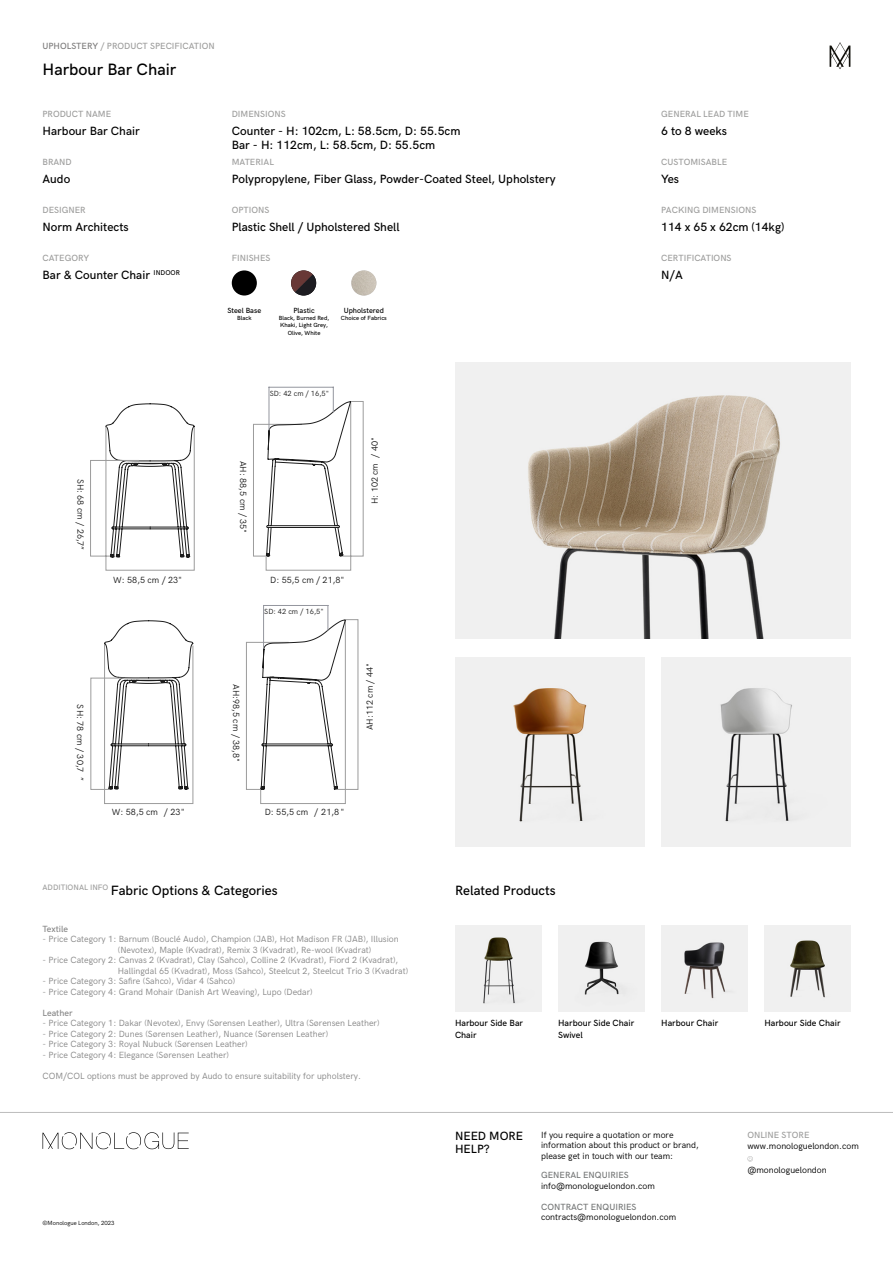
<style>
.page{position:relative;width:893px;height:1263px;background:#fff}
.page>*{position:absolute;margin:0;border:0;box-sizing:border-box;transform-origin:0 0}
.t1{font:500 16.5px "HK Grotesk";color:#000}
.t2{font:500 13.5px "HK Grotesk";color:#000}
.t3{font:500 12px/13.5px "HK Grotesk";color:#000}
.t4{font:9px/10.5px "HK Grotesk";color:#878787}
.t5{font:9px/10.5px "HK Grotesk";color:#000}
.t6{font:500 9px "HK Grotesk";color:#9d9d9c}
.t7{font:9px "HK Grotesk";color:#1c1c1c}
.t8{font:500 9px/12px "HK Grotesk";color:#000}
.t9{font:500 9px "HK Grotesk";color:#757777}
.t10{font:500 9px "HK Grotesk";color:#878787}
.t11{font:500 7.5px "HK Grotesk";color:#000}
.t12{font:7.5px "HK Grotesk";color:#1c1c1c}
.t13{font:500 6px/7.2px "HK Grotesk";color:#000;text-align:center}
.t14{font:6px "HK Grotesk";color:#000}
.s1{color:#7c7b7b}
</style>
<div class="page">
<svg style="left:747px;top:1156px;width:6px;height:5px"></svg>
<hr style="left:0;top:1112px;width:893px;height:1px;background:#bcbcbc">
<svg style="left:43px;top:1132px;width:146px;height:17px"></svg>
<svg style="left:830px;top:42px;width:20px;height:27px"></svg>
<img style="left:661px;top:926px;width:86px;height:86px">
<img style="left:455px;top:363px;width:395px;height:276px">
<img style="left:455px;top:657px;width:189px;height:189px">
<img style="left:661px;top:657px;width:189px;height:189px">
<img style="left:764px;top:926px;width:86px;height:86px">
<img style="left:558px;top:926px;width:86px;height:86px">
<div style="left:232px;top:270px;width:25px;height:25px;background:#000;border-radius:50%"></div>
<img style="left:351px;top:270px;width:25px;height:25px;border-radius:13px">
<img style="left:291px;top:270px;width:25px;height:25px;border-radius:13px">
<img style="left:455px;top:926px;width:86px;height:86px">
<svg style="left:90px;top:401px;width:274px;height:170px"></svg>
<svg style="left:266px;top:387px;width:85px;height:170px"></svg>
<hr style="left:269px;top:387px;width:64px;height:1px;background:#94969e">
<hr style="left:269px;top:387px;width:1px;height:43px;background:#94969e">
<svg style="left:90px;top:605px;width:268px;height:199px"></svg>
<hr style="left:264px;top:605px;width:64px;height:1px;background:#94969e">
<hr style="left:263px;top:605px;width:1px;height:43px;background:#94969e">
<p class="t6" style="left:43px;top:39px;width:174px"><span class="s1">UPHOLSTERY</span> / PRODUCT SPECIFICATION</p>
<h1 class="t1" style="left:43px;top:57px;width:135px">Harbour Bar Chair</h1>
<p class="t6" style="left:43px;top:107px;width:70px">PRODUCT NAME</p>
<p class="t6" style="left:232px;top:107px;width:55px">DIMENSIONS</p>
<p class="t6" style="left:661px;top:107px;width:89px">GENERAL LEAD TIME</p>
<h3 class="t3" style="left:43px;top:123px;width:99px">Harbour Bar Chair</h3>
<h3 class="t3" style="left:232px;top:123px;width:230px;line-height:14.4px">Counter - H: 102cm, L: 58.5cm, D: 55.5cm<br>Bar - H: 112cm, L: 58.5cm, D: 55.5cm</h3>
<h3 class="t3" style="left:661px;top:123px;width:67px">6 to 8 weeks</h3>
<p class="t6" style="left:43px;top:155px;width:31px">BRAND</p>
<p class="t6" style="left:232px;top:155px;width:44px">MATERIAL</p>
<p class="t6" style="left:661px;top:155px;width:67px">CUSTOMISABLE</p>
<h3 class="t3" style="left:43px;top:171px;width:29px">Audo</h3>
<h3 class="t3" style="left:232px;top:171px;width:325px">Polypropylene, Fiber Glass, Powder-Coated Steel, Upholstery</h3>
<h3 class="t3" style="left:661px;top:171px;width:19px">Yes</h3>
<p class="t6" style="left:43px;top:203px;width:45px">DESIGNER</p>
<p class="t6" style="left:232px;top:203px;width:39px">OPTIONS</p>
<p class="t6" style="left:661px;top:203px;width:97px">PACKING DIMENSIONS</p>
<h3 class="t3" style="left:43px;top:219px;width:88px">Norm Architects</h3>
<h3 class="t3" style="left:232px;top:219px;width:169px">Plastic Shell / Upholstered Shell</h3>
<h3 class="t3" style="left:661px;top:219px;width:125px">114 x 65 x 62cm (14kg)</h3>
<p class="t6" style="left:43px;top:251px;width:48px">CATEGORY</p>
<p class="t6" style="left:232px;top:251px;width:40px">FINISHES</p>
<p class="t6" style="left:661px;top:251px;width:72px">CERTIFICATIONS</p>
<h3 class="t3" style="left:43px;top:267px;width:139px">Bar &amp; Counter Chair <sup>INDOOR</sup></h3>
<h3 class="t3" style="left:661px;top:267px;width:23px">N/A</h3>
<p class="t7" style="left:87px;top:479px;width:73px;rotate:90deg">SH: 68 cm / 26,7”</p>
<p class="t7" style="left:87px;top:704px;width:78px;rotate:90deg">SH: 78 cm / 30,7 ”</p>
<p class="t11" style="left:227px;top:305px;width:35px">Steel Base</p>
<p class="t13" style="left:237px;top:314px;width:16px">Black</p>
<p class="t11" style="left:293px;top:305px;width:23px">Plastic</p>
<p class="t13" style="left:279px;top:314px;width:52px">Black, Burned Red,<br>Khaki, Light Grey,<br>Olive, White</p>
<p class="t11" style="left:344px;top:305px;width:42px">Upholstered</p>
<p class="t13" style="left:341px;top:314px;width:47px">Choice of Fabrics</p>
<p class="t12" style="left:270px;top:387px;width:61px">SD: 42 cm / 16,5"</p>
<p class="t7" style="left:250px;top:461px;width:74px;rotate:90deg">AH: 88,5 cm / 35"</p>
<p class="t7" style="left:368px;top:504px;width:69px;rotate:-90deg">H: 102 cm / 40"</p>
<p class="t7" style="left:113px;top:573px;width:71px">W: 58,5 cm / 23"</p>
<p class="t7" style="left:270px;top:573px;width:76px">D: 55,5 cm / 21,8"</p>
<p class="t12" style="left:264px;top:606px;width:61px">SD: 42 cm / 16,5"</p>
<p class="t7" style="left:243px;top:684px;width:79px;rotate:90deg">AH:98,5 cm / 38,8"</p>
<p class="t7" style="left:112px;top:805px;width:74px">W: 58,5 cm / 23"</p>
<p class="t7" style="left:265px;top:805px;width:81px">D: 55,5 cm / 21,8"</p>
<p class="t7" style="left:363px;top:730px;width:69px;rotate:-90deg">AH:112 cm / 44"</p>
<h2 class="t2" style="left:43px;top:880px;width:237px"><sup>ADDITIONAL</sup> <sup>INFO</sup> Fabric Options &amp; Categories</h2>
<p class="t10" style="left:43px;top:922px;width:27px">Textile</p>
<p class="t4" style="left:118px;top:933px;width:282px;text-indent:-75px">- Price Category 1: Barnum (Bouclé Audo), Champion (JAB), Hot Madison FR (JAB), Illusion (Nevotex), Maple (Kvadrat), Remix 3 (Kvadrat), Re-wool (Kvadrat)</p>
<p class="t4" style="left:118px;top:954px;width:292px;text-indent:-75px">- Price Category 2: Canvas 2 (Kvadrat), Clay (Sahco), Colline 2 (Kvadrat), Fiord 2 (Kvadrat),<br>Hallingdal 65 (Kvadrat), Moss (Sahco), Steelcut 2, Steelcut Trio 3 (Kvadrat)</p>
<p class="t4" style="left:43px;top:975px;width:194px">- Price Category 3: Safire (Sahco), Vidar 4 (Sahco)</p>
<p class="t4" style="left:43px;top:986px;width:272px">- Price Category 4: Grand Mohair (Danish Art Weaving), Lupo (Dedar)</p>
<p class="t10" style="left:43px;top:1006px;width:32px">Leather</p>
<p class="t4" style="left:43px;top:1017px;width:338px">- Price Category 1: Dakar (Nevotex), Envy (Sørensen Leather), Ultra (Sørensen Leather)</p>
<p class="t4" style="left:43px;top:1028px;width:287px">- Price Category 2: Dunes (Sørensen Leather), Nuance (Sørensen Leather)</p>
<p class="t4" style="left:43px;top:1038px;width:207px">- Price Category 3: Royal Nubuck (Sørensen Leather)</p>
<p class="t4" style="left:43px;top:1049px;width:188px">- Price Category 4: Elegance (Sørensen Leather)</p>
<p class="t4" style="left:43px;top:1070px;width:320px">COM/COL options must be approved by Audo to ensure suitability for upholstery.</p>
<p class="t14" style="left:43px;top:1218px;width:74px">©Monologue London, 2023</p>
<h2 class="t2" style="left:455px;top:880px;width:102px">Related Products</h2>
<p class="t8" style="left:455px;top:1017px;width:70px">Harbour Side Bar<br>Chair</p>
<p class="t8" style="left:661px;top:1016px;width:59px">Harbour Chair</p>
<p class="t8" style="left:558px;top:1016px;width:78px">Harbour Side Chair</p>
<p class="t8" style="left:764px;top:1016px;width:78px">Harbour Side Chair</p>
<p class="t8" style="left:558px;top:1028px;width:26px">Swivel</p>
<p class="t5" style="left:541px;top:1128px;width:134px">If you require a quotation or more</p>
<p class="t6" style="left:747px;top:1128px;width:64px">ONLINE STORE</p>
<p class="t5" style="left:541px;top:1139px;width:159px">information about this product or brand, please get in touch with our team:</p>
<h3 class="t3" style="left:455px;top:1128px;width:70px">NEED MORE<br>HELP?</h3>
<p class="t5" style="left:747px;top:1140px;width:113px">www.monologuelondon.com</p>
<p class="t5" style="left:747px;top:1164px;width:81px">@monologuelondon</p>
<p class="t9" style="left:541px;top:1200px;width:97px">CONTRACT ENQUIRIES</p>
<p class="t5" style="left:541px;top:1211px;width:137px">contracts@monologuelondon.com</p>
<p class="t9" style="left:541px;top:1168px;width:89px">GENERAL ENQUIRIES</p>
<p class="t5" style="left:541px;top:1180px;width:115px">info@monologuelondon.com</p>
</div>
